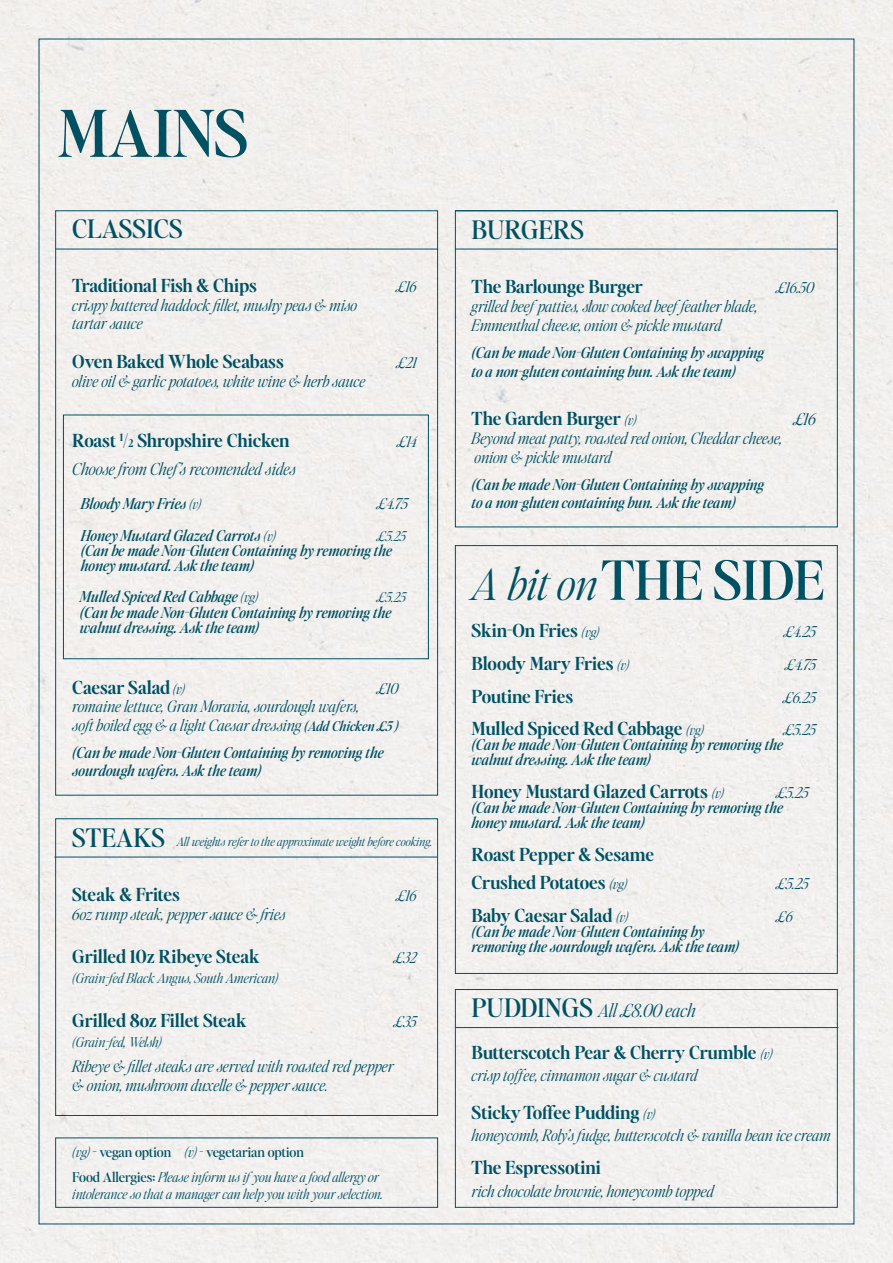
<style>
.page{position:relative;width:893px;height:1263px;background:#f2f0ee}
.page>*{position:absolute;margin:0;border:0;box-sizing:border-box;transform-origin:0 0}
.t1{font:500 64.5px "Editor's Note";color:#00576a}
.t2{font:500 54px "Editor's Note";color:#00576a}
.t3{font:500 25.5px "Editor's Note";color:#00576a}
.t4{font:600 18px/28.5px "Editor's Note";letter-spacing:-.01em;color:#00576a}
.t5{font:italic 300 18px "Editor's Note";letter-spacing:-.01em;color:#00576a}
.t6{font:italic 300 16.5px "Editor's Note";color:#00576a}
.t7{font:italic 300 15.75px/18.9px "Editor's Note";color:#00576a}
.t8{font:italic 500 15px/15px "Editor's Note";color:#00576a}
.t9{font:italic 300 15px "Editor's Note";color:#00576a}
.t10{font:italic 300 13.5px/25px "Editor's Note";letter-spacing:-.005em;color:#00576a}
.t11{font:italic 300 12px "Editor's Note";color:#00576a}
.s1{font-size:10.5px}
.s2{font-weight:300;font-size:13.5px}
.s3{font-weight:300;font-style:italic;font-size:13.5px}
.s4{font-weight:500;font-size:13.5px}
.s5{font-weight:500;font-style:normal}
.s6{font-weight:300;font-style:italic;font-size:43.5px}
.s7{font-weight:500;font-style:normal;font-size:25.5px}
</style>
<div class="page">
<h1 class="t1" style="left:58px;top:87px;width:192px">MAINS</h1>
<h3 class="t3" style="left:72px;top:210px;width:112px">CLASSICS</h3>
<p class="t4" style="left:72px;top:271px;width:186px">Traditional Fish &amp; Chips</p>
<p class="t9" style="left:396px;top:276px;width:22px">£16</p>
<p class="t7" style="left:72px;top:296px;width:286px;line-height:18px">crispy battered haddock fillet, mushy peas &amp; miso tartar sauce</p>
<p class="t4" style="left:72px;top:346px;width:213px">Oven Baked Whole Seabass</p>
<p class="t9" style="left:396px;top:352px;width:22px">£21</p>
<p class="t7" style="left:72px;top:371px;width:294px">olive oil &amp; garlic potatoes, white wine &amp; herb sauce</p>
<p class="t4" style="left:72px;top:425px;width:219px">Roast <sup>1</sup>/<span class="s1">2</span> Shropshire Chicken</p>
<p class="t9" style="left:397px;top:431px;width:21px">£14</p>
<p class="t6" style="left:72px;top:457px;width:225px">Choose from Chef’s recomended sides</p>
<p class="t8" style="left:81px;top:496px;width:122px">Bloody Mary Fries <span class="s2">(v)</span></p>
<p class="t9" style="left:377px;top:493px;width:32px">£4.75</p>
<p class="t8" style="left:81px;top:527px;width:196px">Honey Mustard Glazed Carrots <span class="s2">(v)</span></p>
<p class="t10" style="left:377px;top:523px;width:31px">£5.25</p>
<p class="t8" style="left:81px;top:542px;width:313px">(Can be made Non-Gluten Containing by removing the honey mustard. Ask the team)</p>
<p class="t8" style="left:80px;top:588px;width:180px">Mulled Spiced Red Cabbage <span class="s2">(vg)</span></p>
<p class="t10" style="left:377px;top:584px;width:31px">£5.25</p>
<p class="t8" style="left:80px;top:604px;width:313px;line-height:15.8px">(Can be made Non-Gluten Containing by removing the walnut dressing. Ask the team)</p>
<p class="t4" style="left:72px;top:672px;width:114px">Caesar Salad <span class="s3">(v)</span></p>
<p class="t9" style="left:377px;top:677px;width:23px">£10</p>
<p class="t7" style="left:72px;top:697px;width:328px">romaine lettuce, Gran Moravia, sourdough wafers,<br>soft boiled egg &amp; a light Caesar dressing <span class="s4">(Add Chicken £5 )</span></p>
<p class="t8" style="left:72px;top:743px;width:313px;line-height:18px">(Can be made Non-Gluten Containing by removing the sourdough wafers. Ask the team)</p>
<h3 class="t3" style="left:72px;top:819px;width:94px">STEAKS</h3>
<p class="t4" style="left:72px;top:880px;width:109px">Steak &amp; Frites</p>
<p class="t9" style="left:396px;top:885px;width:22px">£16</p>
<p class="t7" style="left:72px;top:904px;width:215px">6oz rump steak, pepper sauce &amp; fries</p>
<p class="t4" style="left:72px;top:942px;width:189px">Grilled 10z Ribeye Steak</p>
<p class="t9" style="left:394px;top:947px;width:24px">£32</p>
<p class="t10" style="left:72px;top:965px;width:207px">(Grain-fed Black Angus, South American)</p>
<p class="t4" style="left:72px;top:1005px;width:176px">Grilled 8oz Fillet Steak</p>
<p class="t9" style="left:394px;top:1010px;width:24px">£35</p>
<p class="t10" style="left:72px;top:1029px;width:91px">(Grain-fed, Welsh)</p>
<p class="t7" style="left:72px;top:1056px;width:323px">Ribeye &amp; fillet steaks are served with roasted red pepper &amp; onion, mushroom duxelle &amp; pepper sauce.</p>
<p class="t11" style="left:177px;top:833px;width:257px">All weights refer to the approximate weight before cooking.</p>
<p class="t10" style="left:72px;top:1139px;width:308px">(vg) <span class="s5">- vegan option</span> (v) <span class="s5">- vegetarian option<br>Food Allergies:</span> Please inform us if you have a food allergy or</p>
<p class="t10" style="left:72px;top:1181px;width:312px">intolerance so that a manager can help you with your selection.</p>
<h3 class="t3" style="left:472px;top:211px;width:114px">BURGERS</h3>
<p class="t4" style="left:472px;top:271px;width:173px">The Barlounge Burger</p>
<p class="t9" style="left:776px;top:277px;width:39px">£16.50</p>
<p class="t7" style="left:472px;top:296px;width:287px">grilled beef patties, slow cooked beef feather blade,<br>Emmenthal cheese, onion &amp; pickle mustard</p>
<p class="t8" style="left:472px;top:342px;width:294px;line-height:19.8px">(Can be made Non-Gluten Containing by swapping to a non-gluten containing bun. Ask the team)</p>
<p class="t4" style="left:472px;top:404px;width:166px">The Garden Burger <span class="s3">(v)</span></p>
<p class="t6" style="left:793px;top:408px;width:24px">£16</p>
<p class="t7" style="left:472px;top:429px;width:312px">Beyond meat patty, roasted red onion, Cheddar cheese, onion &amp; pickle mustard</p>
<p class="t8" style="left:472px;top:475px;width:294px;line-height:18px">(Can be made Non-Gluten Containing by swapping to a non-gluten containing bun. Ask the team)</p>
<h2 class="t2" style="left:472px;top:541px;width:354px"><span class="s6">A bit on</span>THE SIDE</h2>
<p class="t4" style="left:472px;top:616px;width:129px">Skin-On Fries <span class="s3">(vg)</span></p>
<p class="t9" style="left:784px;top:621px;width:34px">£4.25</p>
<p class="t4" style="left:472px;top:648px;width:159px">Bloody Mary Fries <span class="s3">(v)</span></p>
<p class="t9" style="left:785px;top:654px;width:32px">£4.75</p>
<p class="t4" style="left:472px;top:681px;width:103px">Poutine Fries</p>
<p class="t9" style="left:783px;top:686px;width:34px">£6.25</p>
<p class="t4" style="left:472px;top:714px;width:234px">Mulled Spiced Red Cabbage <span class="s3">(vg)</span></p>
<p class="t9" style="left:783px;top:719px;width:34px">£5.25</p>
<p class="t8" style="left:472px;top:737px;width:313px">(Can be made Non-Gluten Containing by removing the walnut dressing. Ask the team)</p>
<p class="t4" style="left:472px;top:777px;width:254px">Honey Mustard Glazed Carrots <span class="s3">(v)</span></p>
<p class="t9" style="left:776px;top:782px;width:34px">£5.25</p>
<p class="t8" style="left:472px;top:800px;width:313px">(Can be made Non-Gluten Containing by removing the honey mustard. Ask the team)</p>
<p class="t4" style="left:472px;top:839px;width:184px">Roast Pepper &amp; Sesame<br>Crushed Potatoes <span class="s3">(vg)</span></p>
<p class="t9" style="left:776px;top:873px;width:34px">£5.25</p>
<p class="t4" style="left:472px;top:901px;width:158px">Baby Caesar Salad <span class="s3">(v)</span></p>
<p class="t9" style="left:776px;top:906px;width:18px">£6</p>
<p class="t8" style="left:472px;top:924px;width:269px">(Can be made Non-Gluten Containing by removing the sourdough wafers. Ask the team)</p>
<p class="t5" style="left:472px;top:997px;width:226px"><span class="s7">PUDDINGS</span> All £8.00 each</p>
<p class="t4" style="left:472px;top:1037px;width:302px">Butterscotch Pear &amp; Cherry Crumble <span class="s3">(v)</span></p>
<p class="t7" style="left:472px;top:1065px;width:228px">crisp toffee, cinnamon sugar &amp; custard</p>
<p class="t4" style="left:472px;top:1097px;width:185px">Sticky Toffee Pudding <span class="s3">(v)</span></p>
<p class="t7" style="left:472px;top:1125px;width:361px">honeycomb, Roly’s fudge, butterscotch &amp; vanilla bean ice cream</p>
<p class="t4" style="left:472px;top:1153px;width:131px">The Espressotini</p>
<p class="t7" style="left:472px;top:1181px;width:244px">rich chocolate brownie, honeycomb topped</p>
</div>
